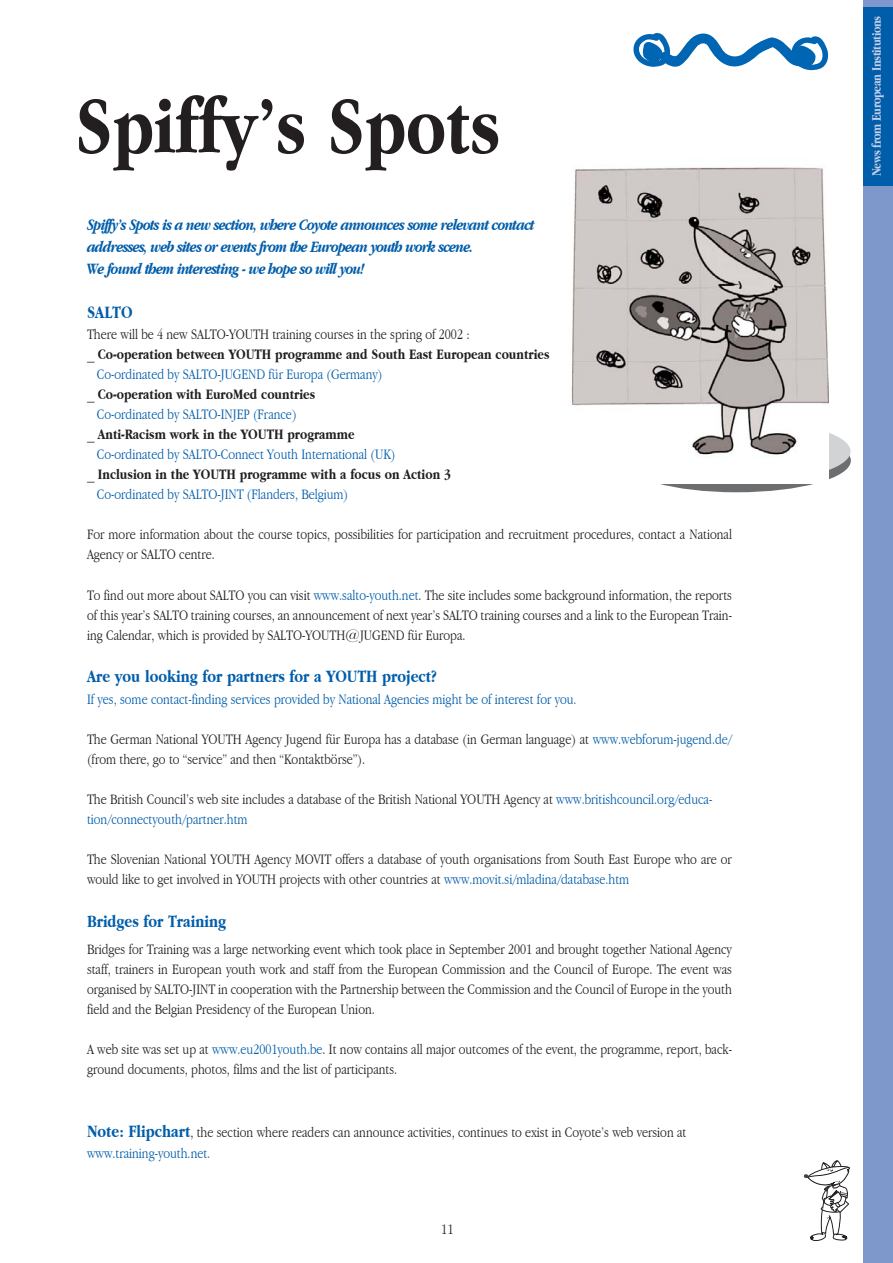
<style>
.page{position:relative;width:893px;height:1263px;background:#fff}
.page>*{position:absolute;margin:0;border:0;box-sizing:border-box;transform-origin:0 0}
.t1{font:700 condensed 82.5px "Garamond";color:#231f20}
.t2{font:700 condensed 18px "Garamond";color:#005daa}
.t3{font:italic 700 condensed 16.5px/22px "Garamond";letter-spacing:-.045em;color:#005daa}
.t4{font:300 condensed 15px/20.1px "Garamond";color:#231f20}
.t5{font:300 condensed 15px "Garamond";color:#005daa}
.t6{font:700 condensed 15px "Garamond";color:#231f20}
.t7{font:700 condensed 13.5px "Garamond";letter-spacing:-.03em;color:#c6cfe9}
.s1{font-weight:300}
.s2{color:#005daa}
.s3{font-weight:700;font-size:18px;color:#005daa}
</style>
<div class="page">
<div style="left:622px;top:429px;width:228px;height:63px;background:#6d6e70;border-radius:50%"></div>
<div style="left:622px;top:420px;width:228px;height:63px;background:#d1d3d4;border-radius:50%"></div>
<div style="left:863px;top:0;width:29px;height:1263px;background:#7f98cc"></div>
<svg style="left:803px;top:1160px;width:47px;height:81px"></svg>
<div style="left:863px;top:7px;width:29px;height:178px;background:#005daa"></div>
<svg style="left:633px;top:33px;width:196px;height:38px"></svg>
<img style="left:571px;top:167px;width:257px;height:317px">
<h1 class="t1" style="left:75px;top:80px;width:426px">Spiffy’s Spots</h1>
<p class="t3" style="left:87px;top:214px;width:449px">Spiffy’s Spots is a new section, where Coyote announces some relevant contact addresses, web sites or events from the European youth work scene.<br>We found them interesting - we hope so will you!</p>
<p class="t2" style="left:87px;top:302px;width:47px">SALTO</p>
<p class="t4" style="left:87px;top:324px;width:384px">There will be 4 new SALTO-YOUTH training courses in the spring of 2002 :</p>
<p class="t6" style="left:87px;top:346px;width:464px"><span class="s1">_</span> Co-operation between YOUTH programme and South East European countries</p>
<p class="t5" style="left:97px;top:366px;width:287px">Co-ordinated by SALTO-JUGEND für Europa (Germany)</p>
<p class="t6" style="left:87px;top:386px;width:230px"><span class="s1">_</span> Co-operation with EuroMed countries</p>
<p class="t5" style="left:97px;top:406px;width:201px">Co-ordinated by SALTO-INJEP (France)</p>
<p class="t6" style="left:87px;top:426px;width:269px"><span class="s1">_</span> Anti-Racism work in the YOUTH programme</p>
<p class="t5" style="left:97px;top:446px;width:300px">Co-ordinated by SALTO-Connect Youth International (UK)</p>
<p class="t6" style="left:87px;top:466px;width:366px"><span class="s1">_</span> Inclusion in the YOUTH programme with a focus on Action 3</p>
<p class="t5" style="left:97px;top:486px;width:253px">Co-ordinated by SALTO-JINT (Flanders, Belgium)</p>
<p class="t4" style="left:87px;top:525px;width:646px">For more information about the course topics, possibilities for participation and recruitment procedures, contact a National<br>Agency or SALTO centre.</p>
<p class="t4" style="left:87px;top:585px;width:646px;text-align:justify">To find out more about SALTO you can visit <span class="s2">www.salto-youth.net</span>. The site includes some background information, the reports of this year’s SALTO training courses, an announcement of next year’s SALTO training courses and a link to the European Train&shy;ing Calendar, which is provided by SALTO-YOUTH@JUGEND für Europa.</p>
<p class="t2" style="left:87px;top:666px;width:351px">Are you looking for partners for a YOUTH project?</p>
<p class="t5" style="left:87px;top:691px;width:491px">If yes, some contact-finding services provided by National Agencies might be of interest for you.</p>
<p class="t4" style="left:87px;top:729px;width:646px">The German National YOUTH Agency Jugend für Europa has a database (in German language) at <span class="s2">www.webforum-jugend.de/ </span>(from there, go to “service” and then “Kontaktbörse”).</p>
<p class="t4" style="left:87px;top:789px;width:626px">The British Council’s web site includes a database of the British National YOUTH Agency at <span class="s2">www.britishcouncil.org/educa&shy;tion/connectyouth/partner.htm</span></p>
<p class="t4" style="left:87px;top:849px;width:646px">The Slovenian National YOUTH Agency MOVIT offers a database of youth organisations from South East Europe who are or would like to get involved in YOUTH projects with other countries at <span class="s2">www.movit.si/mladina/database.htm</span></p>
<p class="t2" style="left:87px;top:911px;width:141px">Bridges for Training</p>
<p class="t4" style="left:87px;top:939px;width:646px;text-align:justify">Bridges for Training was a large networking event which took place in September 2001 and brought together National Agency staff, trainers in European youth work and staff from the European Commission and the Council of Europe. The event was organised by SALTO-JINT in cooperation with the Partnership between the Commission and the Council of Europe in the youth field and the Belgian Presidency of the European Union.</p>
<p class="t4" style="left:87px;top:1039px;width:646px">A web site was set up at <span class="s2">www.eu2001youth.be</span>. It now contains all major outcomes of the event, the programme, report, back&shy;ground documents, photos, films and the list of participants.</p>
<p class="t4" style="left:87px;top:1122px;width:601px;line-height:21.5px"><span class="s3">Note: Flipchart</span>, the section where readers can announce activities, continues to exist in Coyote’s web version at <span class="s2">www.training-youth.net.</span></p>
<p class="t4" style="left:441px;top:1219px;width:14px">11</p>
<p class="t7" style="left:868px;top:176px;width:162px;rotate:-90deg">News from European Institutions</p>
</div>
